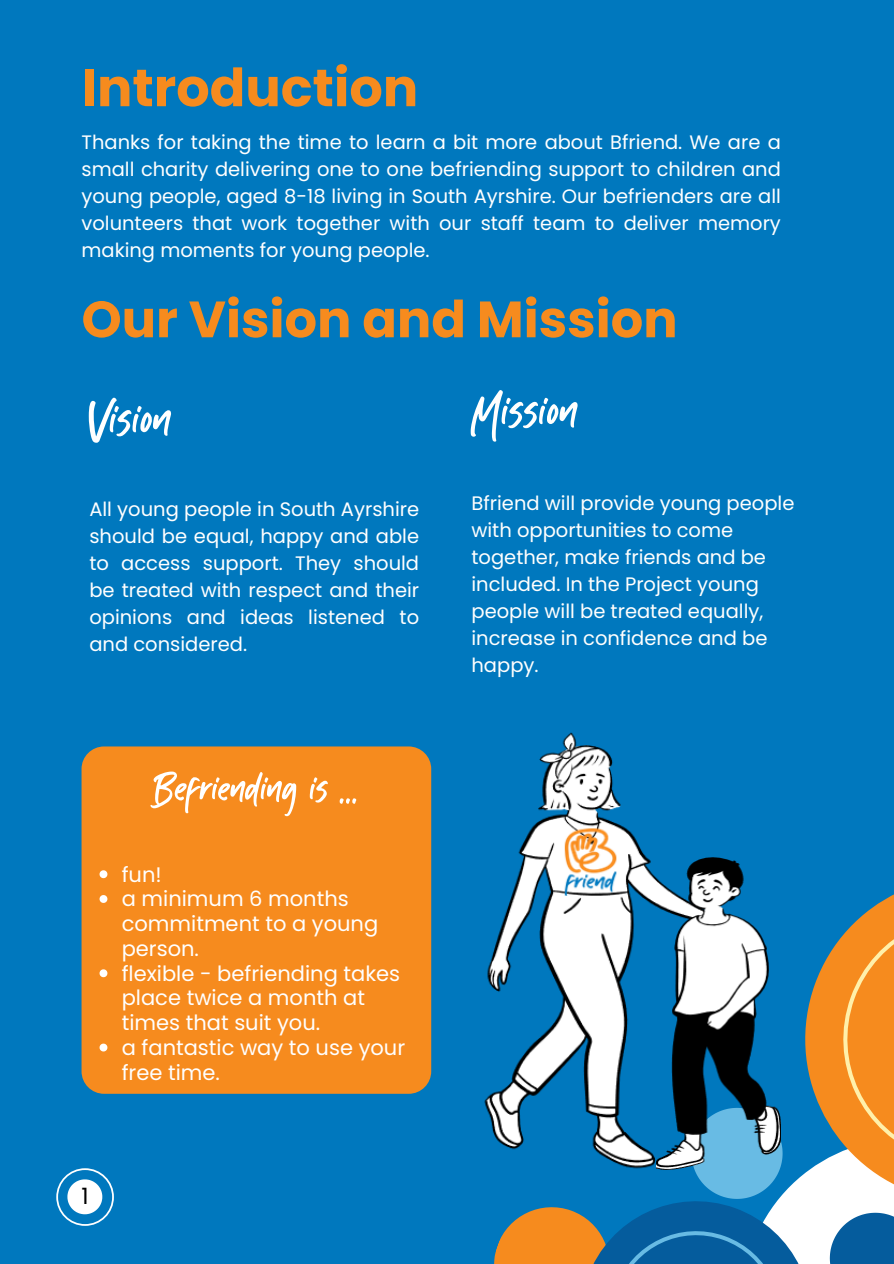
<style>
.page{position:relative;width:894px;height:1264px;background:#fff}
.page>*{position:absolute;margin:0;border:0;box-sizing:border-box;transform-origin:0 0}
.t1{font:70.5px "Kabut Hitam";color:#fffffe}
.t2{font:70.5px "Kabut Hitam";color:#fff}
.t3{font:58.5px "Kabut Hitam";color:#fff}
.t4{font:700 52.5px "Poppins";color:#f68b1e}
.t5{font:700 51px "Poppins";color:#f68b1e}
.t6{font:22.5px "Poppins";color:#000}
.t7{font:21px/24.8px "Poppins";color:#fff}
.t8{font:19.5px/27px "Poppins";color:#fff;text-align:justify}
.t9{font:19.5px/27px "Poppins";color:#fffffe}
</style>
<div class="page">
<div style="left:0;top:0;width:893px;height:1263px;background:#0078be"></div>
<svg style="left:494px;top:895px;width:399px;height:368px"></svg>
<svg style="left:56px;top:1168px;width:58px;height:57px"></svg>
<img style="left:484px;top:732px;width:259px;height:442px">
<img style="left:656px;top:855px;width:124px;height:318px">
<div style="left:81px;top:746px;width:350px;height:347px;background:#f68b1e;border-radius:22px"></div>
<svg style="left:99px;top:870px;width:8px;height:8px"></svg>
<svg style="left:99px;top:895px;width:8px;height:7px"></svg>
<svg style="left:99px;top:969px;width:8px;height:8px"></svg>
<svg style="left:99px;top:1043px;width:8px;height:8px"></svg>
<h1 class="t4" style="left:81px;top:51px;width:338px">Introduction</h1>
<p class="t8" style="left:81px;top:129px;width:700px">Thanks for taking the time to learn a bit more about Bfriend. We are a small charity delivering one to one befriending support to children and young people, aged 8-18 living in South Ayrshire. Our befrienders are all volunteers that work together with our staff team to deliver memory making moments for young people.</p>
<h2 class="t5" style="left:81px;top:284px;width:597px">Our Vision and Mission</h2>
<h3 class="t2" style="left:89px;top:384px;width:84px">Vision</h3>
<h1 class="t8" style="left:89px;top:496px;width:331px">All young people in South Ayrshire should be equal, happy and able to access support. They should be treated with respect and their opinions and ideas listened to and considered.</h1>
<p class="t3" style="left:154px;top:759px;width:206px">Befriending is .</p>
<p class="t7" style="left:122px;top:861px;width:42px">fun!</p>
<p class="t7" style="left:122px;top:886px;width:258px">a minimum 6 months commitment to a young person.</p>
<p class="t7" style="left:122px;top:960px;width:280px">flexible - befriending takes place twice a month at times that suit you.</p>
<p class="t7" style="left:122px;top:1035px;width:285px">a fantastic way to use your free time.</p>
<p class="t6" style="left:81px;top:1180px;width:9px">1</p>
<p class="t1" style="left:471px;top:375px;width:108px">Mission</p>
<p class="t9" style="left:471px;top:490px;width:324px">Bfriend will provide young people with opportunities to come together, make friends and be included. In the Project young people will be treated equally, increase in confidence and be happy.</p>
</div>
